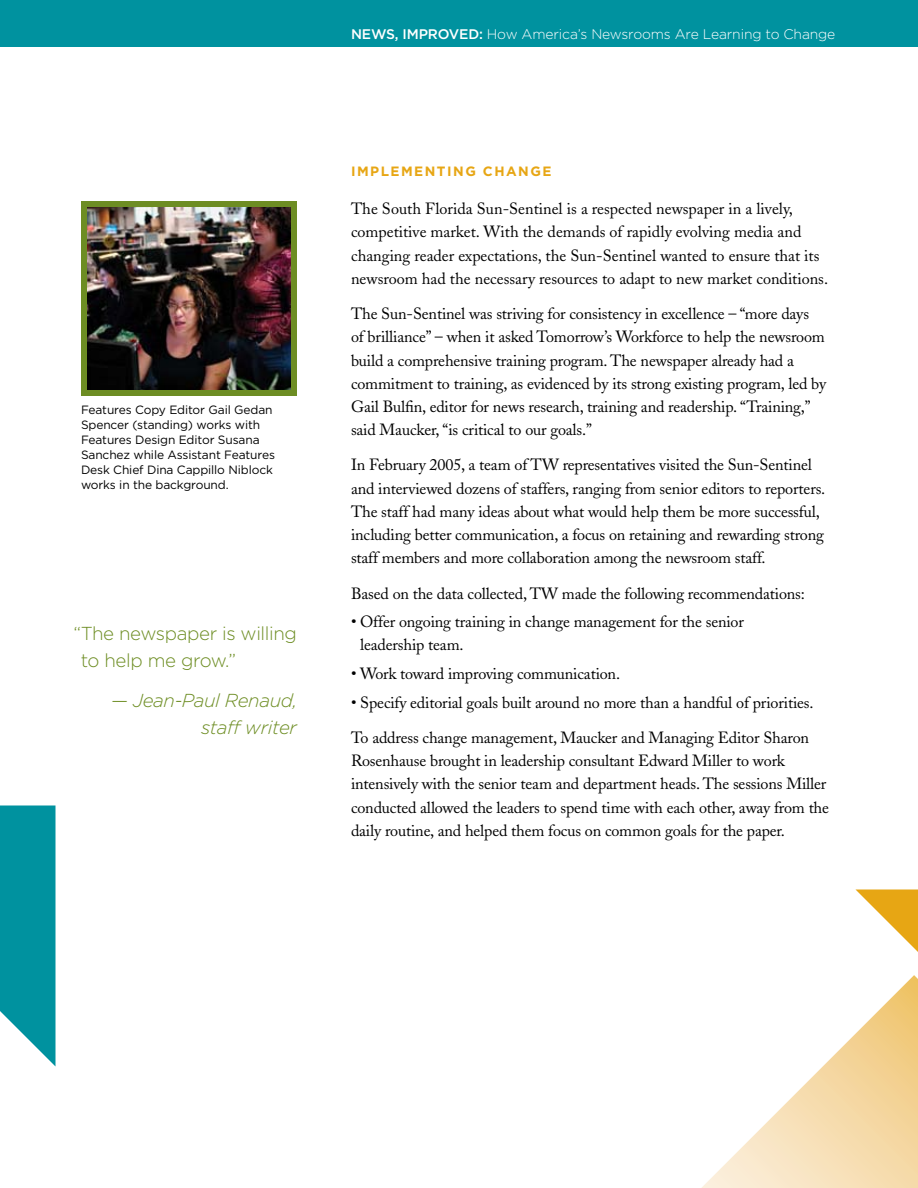
<style>
.page{position:relative;width:918px;height:1188px;background:#fff}
.page>*{position:absolute;margin:0;border:0;box-sizing:border-box;transform-origin:0 0}
.t1{font:300 18.75px/27px "Gotham";letter-spacing:-.02em;color:#6d8d23}
.t2{font:italic 300 18.75px/27px "Gotham";letter-spacing:-.02em;color:#6d8d23;text-align:right}
.t3{font:16.2px/23.2px "Adobe Caslon";letter-spacing:-.01em;color:#000}
.t4{font:300 13.95px "Gotham";letter-spacing:-.01em;color:#fff}
.t5{font:700 13.5px "Gotham";letter-spacing:.11em;color:#e7a614}
.t6{font:12px/15px "Gotham";letter-spacing:-.01em;color:#000}
.s1{font-weight:500}
</style>
<div class="page">
<div style="left:0;top:0;width:918px;height:47px;background:#00929f"></div>
<svg style="left:0;top:806px;width:56px;height:260px;background:#1c9ea9"></svg>
<img style="left:88px;top:208px;width:202px;height:181px">
<div style="left:81px;top:201px;width:216px;height:195px;border:6px solid #6d8d23"></div>
<svg style="left:856px;top:890px;width:62px;height:62px"></svg>
<svg style="left:702px;top:975px;width:216px;height:213px"></svg>
<p class="t6" style="left:81px;top:402px;width:196px">Features Copy Editor Gail Gedan<br>Spencer (standing) works with<br>Features Design Editor Susana<br>Sanchez while Assistant Features<br>Desk Chief Dina Cappillo Niblock works in the background.</p>
<p class="t1" style="left:81px;top:619px;width:218px;text-indent:-7px">“The newspaper is willing to help me grow.”</p>
<p class="t2" style="left:111px;top:687px;width:187px">— Jean-Paul Renaud, staff writer</p>
<p class="t4" style="left:351px;top:26px;width:486px"><span class="s1">NEWS, IMPROVED:</span> How America’s Newsrooms Are Learning to Change</p>
<p class="t5" style="left:351px;top:163px;width:18px">IMPL</p>
<p class="t5" style="left:391px;top:163px;width:163px">EM ENTI NG CHANGE</p>
<p class="t3" style="left:351px;top:197px;width:479px">The South Florida Sun-Sentinel is a respected newspaper in a lively, competitive market. With the demands of rapidly evolving media and changing reader expectations, the Sun-Sentinel wanted to ensure that its newsroom had the necessary resources to adapt to new market conditions.</p>
<p class="t3" style="left:351px;top:302px;width:477px">The Sun-Sentinel was striving for consistency in excellence – “more days<br>of brilliance” – when it asked Tomorrow’s Workforce to help the newsroom build a comprehensive training program. The newspaper already had a commitment to training, as evidenced by its strong existing program, led by Gail Bulfin, editor for news research, training and readership. “Training,” said Maucker, “is critical to our goals.”</p>
<p class="t3" style="left:351px;top:454px;width:476px">In February 2005, a team of TW representatives visited the Sun-Sentinel and interviewed dozens of staffers, ranging from senior editors to reporters.<br>The staff had many ideas about what would help them be more successful, including better communication, a focus on retaining and rewarding strong staff members and more collaboration among the newsroom staff.</p>
<p class="t3" style="left:351px;top:582px;width:455px">Based on the data collected, TW made the following recommendations:</p>
<p class="t3" style="left:360px;top:610px;width:385px;text-indent:-9px">• Offer ongoing training in change management for the senior leadership team.</p>
<p class="t3" style="left:351px;top:662px;width:271px">• Work toward improving communication.</p>
<p class="t3" style="left:351px;top:685px;width:464px;line-height:35.1px">• Specify editorial goals built around no more than a handful of priorities.<br>To address change management, Maucker and Managing Editor Sharon</p>
<p class="t3" style="left:351px;top:749px;width:480px">Rosenhause brought in leadership consultant Edward Miller to work intensively with the senior team and department heads. The sessions Miller conducted allowed the leaders to spend time with each other, away from the daily routine, and helped them focus on common goals for the paper.</p>
</div>
